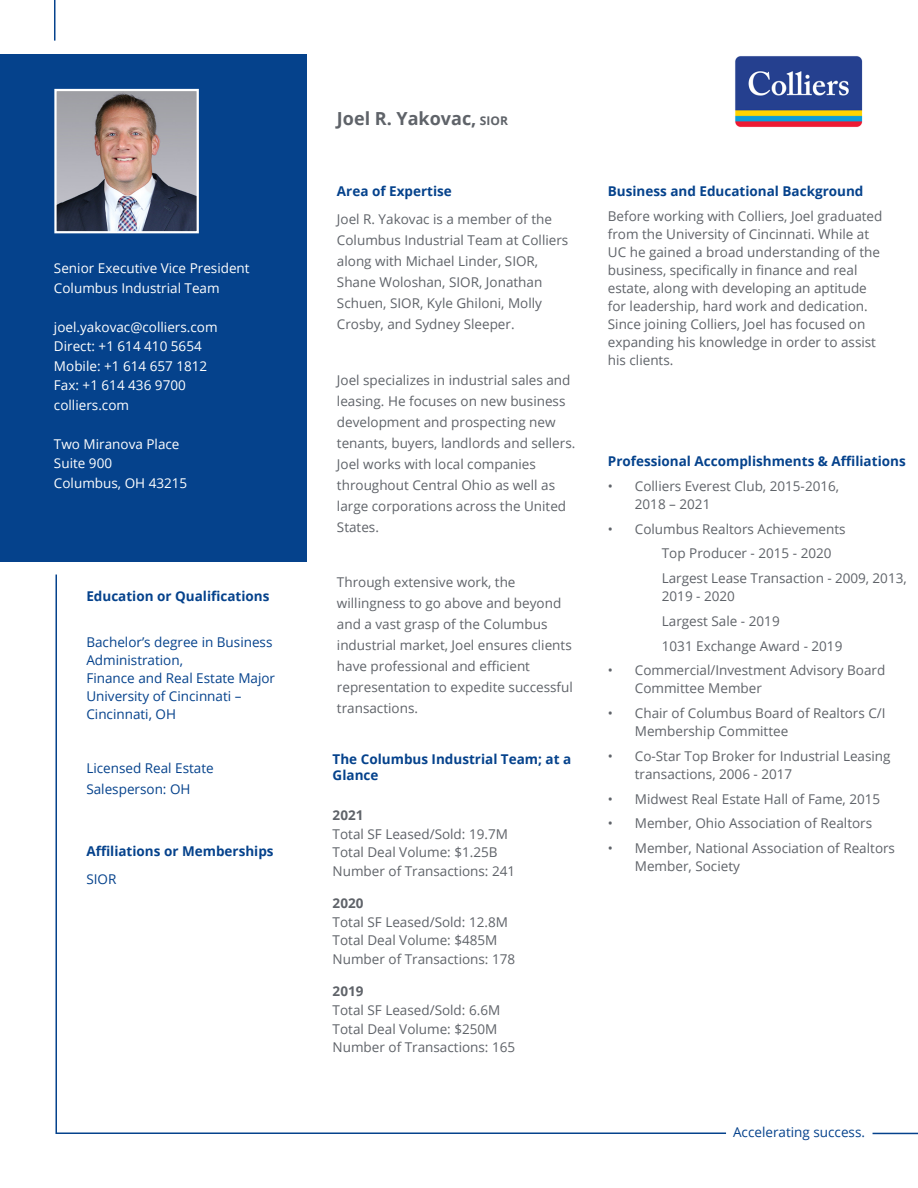
<style>
.page{position:relative;width:918px;height:1188px;background:#fff}
.page>*{position:absolute;margin:0;border:0;box-sizing:border-box;transform-origin:0 0}
.t1{font:700 18px "Open Sans";color:#5f6369}
.t2{font:13.5px/21px "Open Sans";color:#5f6369}
.t3{font:13.5px/19.5px "Open Sans";color:#fff}
.t4{font:700 13.5px/16.2px "Open Sans";color:#05428c}
.Text_Sidebar{font:13.5px/18px "Open Sans";color:#05428c}
.t5{font:700 13.5px "Open Sans";color:#5f6369}
.s1{font-size:12px}
</style>
<div class="page">
<hr style="left:873px;top:1133px;width:45px;height:1px;background:#05428c">
<img style="left:735px;top:56px;width:128px;height:71px">
<hr style="left:54px;top:0;width:1px;height:41px;background:#05428c">
<div style="left:0;top:54px;width:307px;height:508px;background:#05428c"></div>
<svg style="left:55px;top:574px;width:672px;height:560px"></svg>
<img style="left:57px;top:92px;width:139px;height:138px">
<div style="left:54px;top:89px;width:145px;height:144px;border:2px solid #fff"></div>
<p class="t3" style="left:54px;top:258px;width:197px">Senior Executive Vice President</p>
<p class="t3" style="left:54px;top:278px;width:167px">Columbus Industrial Team</p>
<p class="t3" style="left:54px;top:317px;width:165px">joel.yakovac@colliers.com<br>Direct: +1 614 410 5654</p>
<p class="t3" style="left:54px;top:356px;width:155px">Mobile: +1 614 657 1812<br>Fax: +1 614 436 9700 colliers.com</p>
<p class="t3" style="left:54px;top:434px;width:127px">Two Miranova Place</p>
<p class="t3" style="left:54px;top:453px;width:60px">Suite 900</p>
<p class="t3" style="left:54px;top:473px;width:135px">Columbus, OH 43215</p>
<p class="t4" style="left:86px;top:588px;width:185px">Education or Qualifications</p>
<p class="Text_Sidebar" style="left:86px;top:633px;width:188px">Bachelor’s degree in Business<br>Administration,</p>
<p class="Text_Sidebar" style="left:86px;top:669px;width:190px">Finance and Real Estate Major</p>
<p class="Text_Sidebar" style="left:86px;top:687px;width:157px">University of Cincinnati –</p>
<p class="Text_Sidebar" style="left:86px;top:705px;width:91px">Cincinnati, OH</p>
<p class="Text_Sidebar" style="left:86px;top:757px;width:129px;line-height:21px">Licensed Real Estate<br>Salesperson: OH</p>
<p class="t4" style="left:86px;top:843px;width:189px">Affiliations or Memberships</p>
<p class="Text_Sidebar" style="left:86px;top:870px;width:32px">SIOR</p>
<p class="t1" style="left:337px;top:106px;width:173px">Joel R. Yakovac, <span class="s1">SIOR</span></p>
<p class="t4" style="left:337px;top:183px;width:116px">Area of Expertise</p>
<p class="t2" style="left:337px;top:208px;width:233px">Joel R. Yakovac is a member of the<br>Columbus Industrial Team at Colliers along with Michael Linder, SIOR,<br>Shane Woloshan, SIOR, Jonathan<br>Schuen, SIOR, Kyle Ghiloni, Molly<br>Crosby, and Sydney Sleeper.</p>
<p class="t2" style="left:337px;top:369px;width:240px">Joel specializes in industrial sales and leasing. He focuses on new business development and prospecting new tenants, buyers, landlords and sellers.<br>Joel works with local companies throughout Central Ohio as well as large corporations across the United<br>States.</p>
<p class="t2" style="left:337px;top:571px;width:237px">Through extensive work, the willingness to go above and beyond and a vast grasp of the Columbus industrial market, Joel ensures clients have professional and efficient representation to expedite successful transactions.</p>
<p class="t4" style="left:333px;top:751px;width:240px">The Columbus Industrial Team; at a<br>Glance</p>
<p class="t5" style="left:333px;top:805px;width:32px">2021</p>
<p class="t2" style="left:333px;top:823px;width:177px">Total SF Leased/Sold: 19.7M</p>
<p class="t2" style="left:333px;top:842px;width:167px">Total Deal Volume: $1.25B</p>
<p class="t2" style="left:333px;top:860px;width:184px">Number of Transactions: 241</p>
<p class="t5" style="left:333px;top:893px;width:32px">2020</p>
<p class="t2" style="left:333px;top:911px;width:177px">Total SF Leased/Sold: 12.8M</p>
<p class="t2" style="left:333px;top:930px;width:166px">Total Deal Volume: $485M</p>
<p class="t2" style="left:333px;top:948px;width:184px">Number of Transactions: 178</p>
<p class="t5" style="left:333px;top:982px;width:32px">2019</p>
<p class="t2" style="left:333px;top:999px;width:169px">Total SF Leased/Sold: 6.6M</p>
<p class="t2" style="left:333px;top:1018px;width:166px">Total Deal Volume: $250M</p>
<p class="t2" style="left:333px;top:1037px;width:184px">Number of Transactions: 165</p>
<p class="t4" style="left:608px;top:183px;width:257px">Business and Educational Background</p>
<p class="t2" style="left:608px;top:207px;width:276px;line-height:18px">Before working with Colliers, Joel graduated from the University of Cincinnati. While at UC he gained a broad understanding of the business, specifically in finance and real estate, along with developing an aptitude for leadership, hard work and dedication.<br>Since joining Colliers, Joel has focused on expanding his knowledge in order to assist his clients.</p>
<p class="t4" style="left:608px;top:453px;width:299px">Professional Accomplishments &amp; Affiliations</p>
<p class="t2" style="left:635px;top:477px;width:206px;line-height:18px;text-indent:-27px">• Colliers Everest Club, 2015-2016,<br>2018 – 2021</p>
<p class="t2" style="left:608px;top:518px;width:239px">• Columbus Realtors Achievements</p>
<p class="t2" style="left:662px;top:543px;width:171px">Top Producer - 2015 - 2020</p>
<p class="t2" style="left:662px;top:569px;width:246px;line-height:18px">Largest Lease Transaction - 2009, 2013,<br>2019 - 2020</p>
<p class="t2" style="left:662px;top:610px;width:119px">Largest Sale - 2019</p>
<p class="t2" style="left:662px;top:635px;width:182px">1031 Exchange Award - 2019</p>
<p class="t2" style="left:635px;top:661px;width:252px;line-height:18px;text-indent:-27px">• Commercial/Investment Advisory Board<br>Committee Member</p>
<p class="t2" style="left:635px;top:704px;width:252px;line-height:18px;text-indent:-27px">• Chair of Columbus Board of Realtors C/I<br>Membership Committee</p>
<p class="t2" style="left:635px;top:747px;width:257px;line-height:18px;text-indent:-27px">• Co-Star Top Broker for Industrial Leasing transactions, 2006 - 2017</p>
<p class="t2" style="left:608px;top:788px;width:274px">• Midwest Real Estate Hall of Fame, 2015</p>
<p class="t2" style="left:608px;top:813px;width:266px">• Member, Ohio Association of Realtors</p>
<p class="t2" style="left:635px;top:839px;width:262px;line-height:18px;text-indent:-27px">• Member, National Association of Realtors<br>Member, Society</p>
<p class="Text_Sidebar" style="left:733px;top:1123px;width:133px">Accelerating success.</p>
</div>
